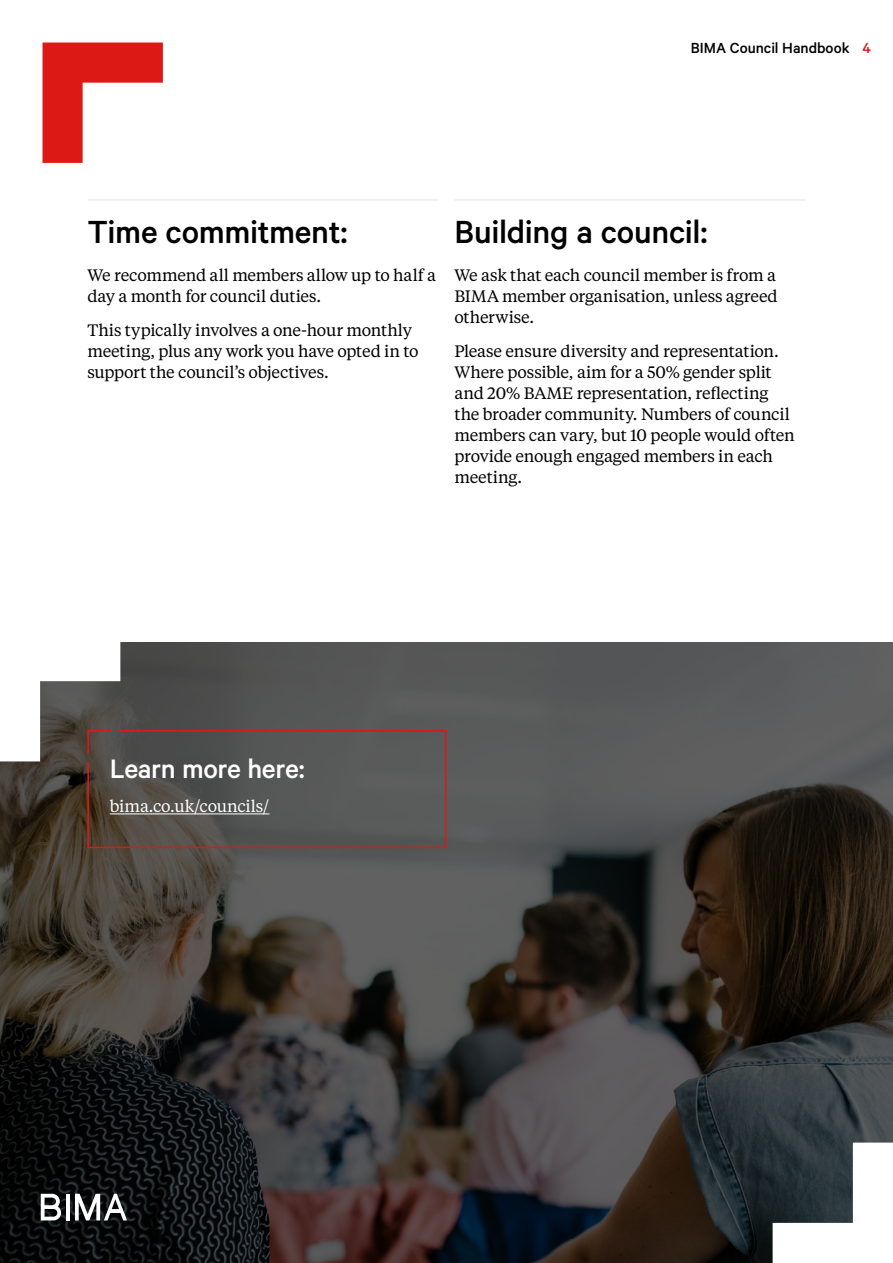
<style>
.page{position:relative;width:893px;height:1263px;background:#fff}
.page>*{position:absolute;margin:0;border:0;box-sizing:border-box;transform-origin:0 0}
.t1{font:500 36px "Calibre";letter-spacing:-.01em;color:#000}
.t2{font:500 30px "Calibre";letter-spacing:-.015em;color:#fff}
.t3{font:16.5px/21px "Tiempos Text";letter-spacing:-.015em;color:#000}
.t4{font:500 16.5px "Calibre";color:#000}
.t5{font:16.5px "Tiempos Text";letter-spacing:-.01em;color:#fff}
.s1{color:#dd1915}
</style>
<div class="page">
<img style="left:0;top:642px;width:893px;height:621px">
<hr style="left:87px;top:199px;width:351px;height:2px;background:#ededed">
<hr style="left:454px;top:199px;width:352px;height:2px;background:#ededed">
<svg style="left:43px;top:43px;width:120px;height:120px"></svg>
<svg style="left:0;top:642px;width:447px;height:207px;background:#615d5b"></svg>
<svg style="left:773px;top:1142px;width:120px;height:121px"></svg>
<svg style="left:41px;top:1194px;width:20px;height:26px"></svg>
<hr style="left:66px;top:1194px;width:4px;height:26px;background:#fff">
<svg style="left:75px;top:1194px;width:52px;height:26px"></svg>
<p class="t4" style="left:691px;top:38px;width:182px">BIMA Council Handbook <span class="s1">4</span></p>
<h1 class="t1" style="left:87px;top:211px;width:262px">Time commitment:</h1>
<p class="t3" style="left:87px;top:264px;width:350px">We recommend all members allow up to half a day a month for council duties.</p>
<p class="t3" style="left:87px;top:319px;width:333px">This typically involves a one-hour monthly meeting, plus any work you have opted in to support the council’s objectives.</p>
<h1 class="t1" style="left:454px;top:211px;width:255px">Building a council:</h1>
<p class="t3" style="left:454px;top:264px;width:325px;text-align:justify">We ask that each council member is from a BIMA member organisation, unless agreed otherwise.</p>
<p class="t3" style="left:454px;top:340px;width:342px">Please ensure diversity and representation.<br>Where possible, aim for a 50% gender split and 20% BAME representation, reflecting the broader community. Numbers of council members can vary, but 10 people would often provide enough engaged members in each meeting.</p>
<h2 class="t2" style="left:110px;top:751px;width:196px">Learn more here:</h2>
<p class="t5" style="left:110px;top:795px;width:161px">bima.co.uk/councils/</p>
</div>
